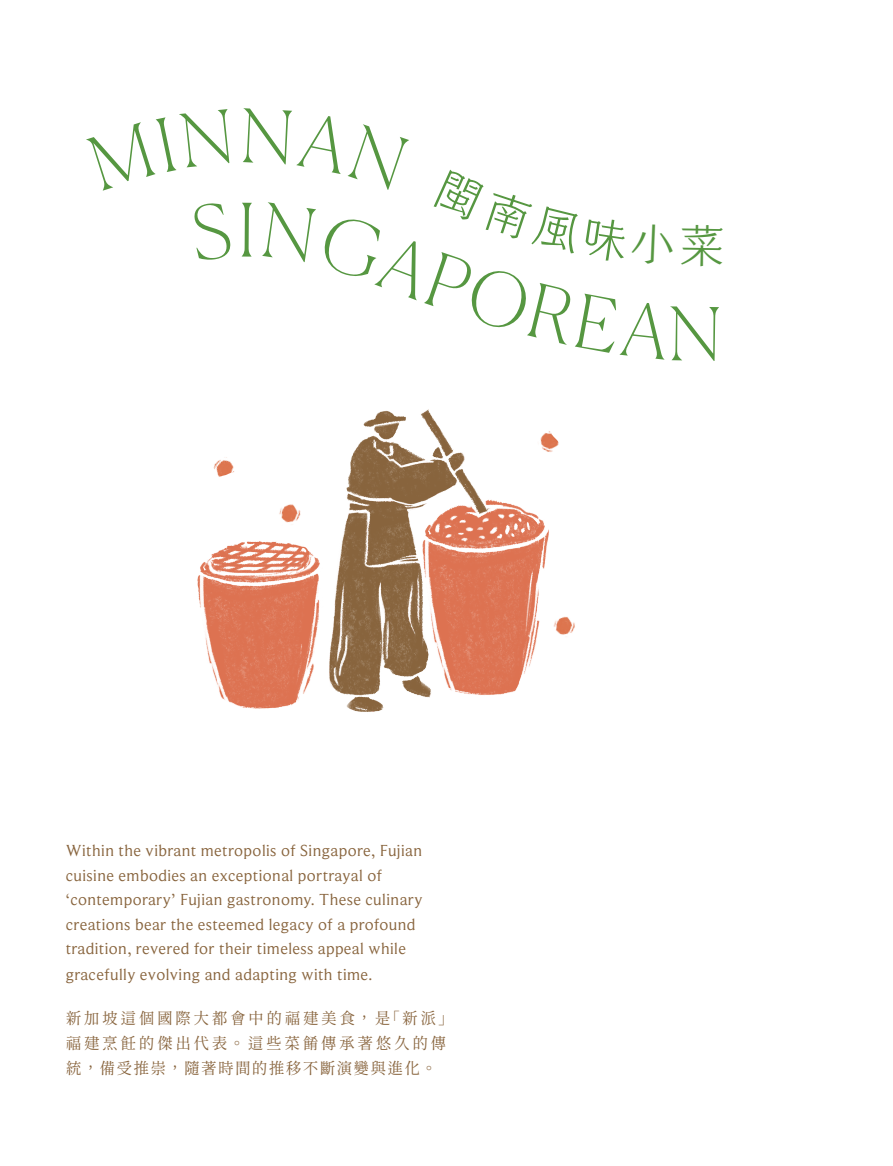
<style>
.page{position:relative;width:893px;height:1166px;background:#fff}
.page>*{position:absolute;margin:0;border:0;box-sizing:border-box;transform-origin:0 0}
.t1{font:100 73.5px "Canela Trial";color:#569741}
.Introduction_-_English{font:16.62px/24.7px "Beaufort Pro";letter-spacing:.025em;color:#88643d}
.Introduction_-_Chinese{font:15.75px/24.7px "Gen Ryu Min TW R";letter-spacing:.16em;color:#88643d;text-align:justify}
</style>
<div class="page">
<img style="left:197px;top:409px;width:352px;height:303px">
<img style="left:197px;top:438px;width:67px;height:56px">
<img style="left:251px;top:474px;width:89px;height:72px">
<img style="left:507px;top:409px;width:52px;height:83px">
<img style="left:531px;top:586px;width:44px;height:71px">
<p class="t1" style="left:238px;top:199px;width:20px">I</p>
<p class="Introduction_-_English" style="left:66px;top:838px;width:358px">Within the vibrant metropolis of Singapore, Fujian cuisine embodies an exceptional portrayal of ‘contemporary’ Fujian gastronomy. These culinary creations bear the esteemed legacy of a profound tradition, revered for their timeless appeal while gracefully evolving and adapting with time.</p>
<p class="Introduction_-_Chinese" style="left:66px;top:1006px;width:382px">新加坡這個國際大都會中的福建美食，是「新派」福建烹飪的傑出代表。這些菜餚傳承著悠久的傳統，備受推崇，隨著時間的推移不斷演變與進化。</p>
</div>
